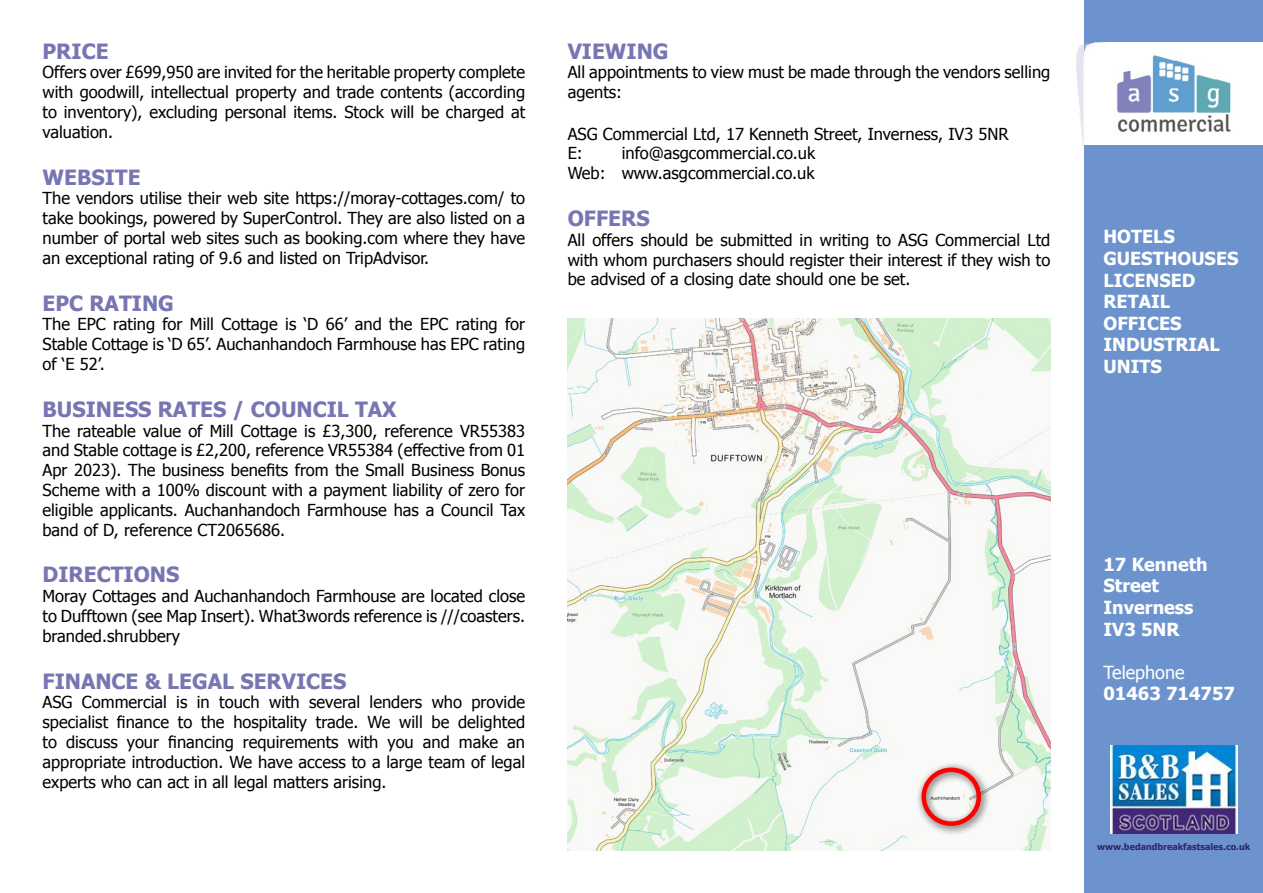
<style>
.page{position:relative;width:1263px;height:893px;background:#fff}
.page>*{position:absolute;margin:0;border:0;box-sizing:border-box;transform-origin:0 0}
.t1{font:700 21px "Tahoma";color:#7876b2}
.t2{font:700 18px/21.6px "Tahoma";color:#fff}
.t3{font:18px "Tahoma";color:#fff}
.t4{font:16.5px/19.8px "Tahoma";color:#000;text-align:justify}
.t5{font:700 9px "Tahoma";color:#342667}
</style>
<div class="page">
<div style="left:1084px;top:0;width:179px;height:893px;background:#6c93cd"></div>
<img style="left:1077px;top:43px;width:186px;height:102px">
<img style="left:1110px;top:746px;width:127px;height:88px">
<img style="left:568px;top:319px;width:482px;height:531px">
<div style="left:916px;top:762px;width:75px;height:74px;background:#000;opacity:.75"></div>
<div style="left:921px;top:767px;width:60px;height:59px;border:4px solid #f00;border-radius:50%"></div>
<p class="t1" style="left:43px;top:36px;width:68px">PRICE</p>
<p class="t4" style="left:43px;top:62px;width:484px">Offers over £699,950 are invited for the heritable property complete with goodwill, intellectual property and trade contents (according to inventory), excluding personal items. Stock will be charged at valuation.</p>
<p class="t1" style="left:43px;top:162px;width:100px">WEBSITE</p>
<p class="t4" style="left:43px;top:188px;width:484px">The vendors utilise their web site https://moray-cottages.com/ to take bookings, powered by SuperControl. They are also listed on a number of portal web sites such as booking.com where they have an exceptional rating of 9.6 and listed on TripAdvisor.</p>
<p class="t1" style="left:43px;top:288px;width:133px">EPC RATING</p>
<p class="t4" style="left:43px;top:314px;width:484px">The EPC rating for Mill Cottage is ‘D 66’ and the EPC rating for Stable Cottage is ‘D 65’. Auchanhandoch Farmhouse has EPC rating of ‘E 52’.</p>
<p class="t1" style="left:43px;top:394px;width:356px">BUSINESS RATES / COUNCIL TAX</p>
<p class="t4" style="left:43px;top:420px;width:484px">The rateable value of Mill Cottage is £3,300, reference VR55383 and Stable cottage is £2,200, reference VR55384 (effective from 01<br>Apr 2023). The business benefits from the Small Business Bonus Scheme with a 100% discount with a payment liability of zero for eligible applicants. Auchanhandoch Farmhouse has a Council Tax band of D, reference CT2065686.</p>
<p class="t1" style="left:43px;top:560px;width:138px">DIRECTIONS</p>
<p class="t4" style="left:43px;top:586px;width:484px">Moray Cottages and Auchanhandoch Farmhouse are located close to Dufftown (see Map Insert). What3words reference is ///coasters. branded.shrubbery</p>
<p class="t1" style="left:43px;top:666px;width:305px">FINANCE &amp; LEGAL SERVICES</p>
<p class="t4" style="left:43px;top:692px;width:484px">ASG Commercial is in touch with several lenders who provide specialist finance to the hospitality trade. We will be delighted to discuss your financing requirements with you and make an appropriate introduction. We have access to a large team of legal experts who can act in all legal matters arising.</p>
<p class="t1" style="left:568px;top:36px;width:102px">VIEWING</p>
<p class="t4" style="left:568px;top:62px;width:484px">All appointments to view must be made through the vendors selling agents:</p>
<p class="t4" style="left:568px;top:123px;width:443px">ASG Commercial Ltd, 17 Kenneth Street, Inverness, IV3 5NR<br>E:</p>
<p class="t4" style="left:568px;top:143px;width:249px;text-align:right">info@asgcommercial.co.uk<br>Web: www.asgcommercial.co.uk</p>
<p class="t1" style="left:568px;top:204px;width:84px">OFFERS</p>
<p class="t4" style="left:568px;top:229px;width:484px">All offers should be submitted in writing to ASG Commercial Ltd with whom purchasers should register their interest if they wish to be advised of a closing date should one be set.</p>
<p class="t2" style="left:1103px;top:225px;width:136px">HOTELS<br>GUESTHOUSES<br>LICENSED<br>RETAIL<br>OFFICES<br>INDUSTRIAL<br>UNITS</p>
<p class="t2" style="left:1103px;top:552px;width:106px">17 Kenneth<br>Street<br>Inverness<br>IV3 5NR</p>
<p class="t3" style="left:1103px;top:660px;width:83px">Telephone</p>
<p class="t2" style="left:1103px;top:682px;width:133px">01463 714757</p>
<p class="t5" style="left:1097px;top:841px;width:155px">www.bedandbreakfastsales.co.uk</p>
</div>
